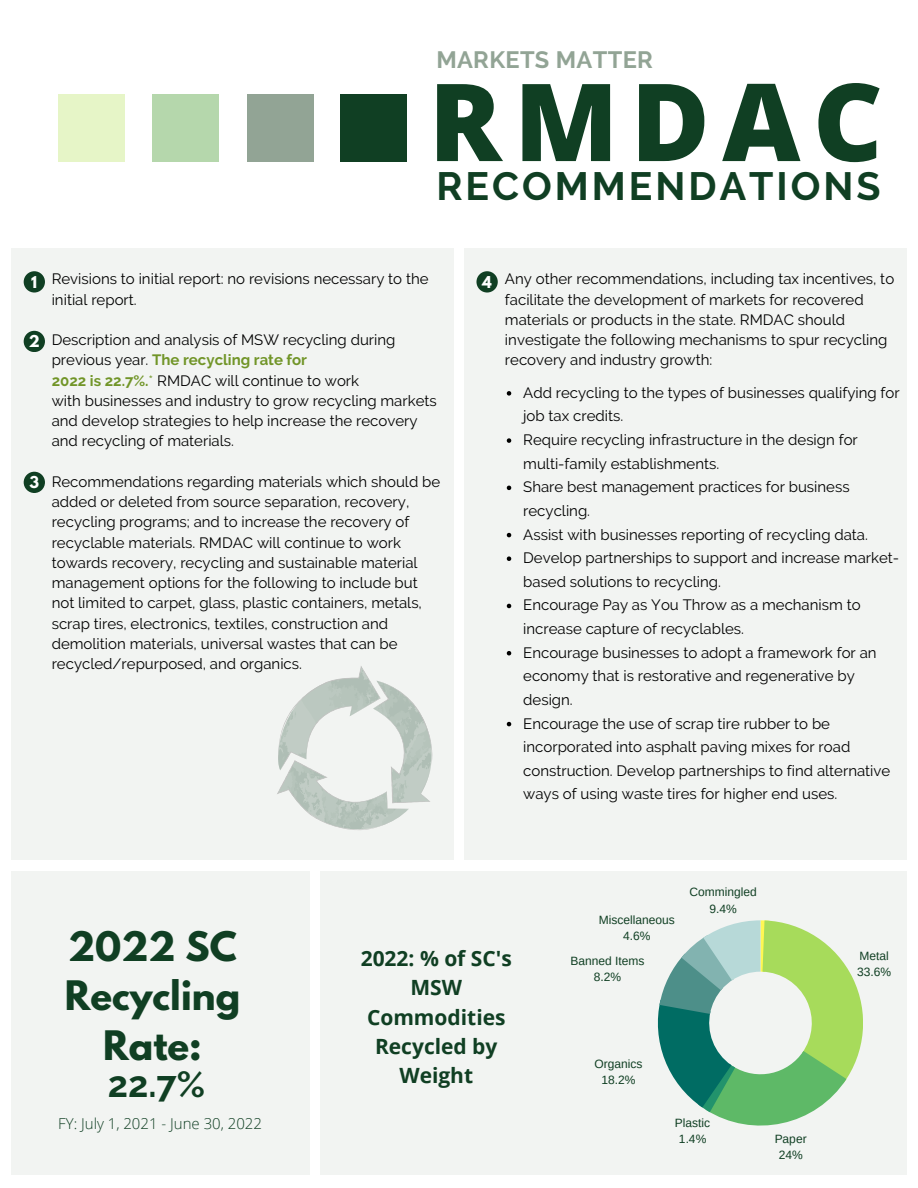
<style>
.page{position:relative;width:918px;height:1188px;background:#fff}
.page>*{position:absolute;margin:0;border:0;box-sizing:border-box;transform-origin:0 0}
.t1{font:800 107.85px "Open Sans";letter-spacing:.115em;color:#103f23}
.t2{font:700 39.3px "Raleway";letter-spacing:.075em;color:#103f23}
.t3{font:700 36px/49.5px "League Spartan";color:#103f23;text-align:center}
.t4{font:700 36px "Raleway";color:#103f23}
.t5{font:700 23.55px "Raleway";letter-spacing:.015em;color:#92a495}
.t6{font:700 21px/29.2px "Open Sans";color:#103f23;text-align:center}
.t7{font:15px/20.2px "Raleway";color:#000}
.t8{font:300 15px "Open Sans";color:#103f23}
.t9{font:700 14.55px "League Spartan";color:#fff}
.t10{font:12px "Arimo";color:#103f23}
.s1{font-weight:700;color:#719528}
.s2{color:#719528}
</style>
<div class="page">
<div style="left:11px;top:248px;width:442px;height:612px;background:#f2f4f2"></div>
<div style="left:465px;top:248px;width:442px;height:612px;background:#f2f4f2"></div>
<div style="left:320px;top:872px;width:587px;height:303px;background:#f2f4f2"></div>
<svg style="left:658px;top:920px;width:205px;height:206px"></svg>
<div style="left:11px;top:872px;width:298px;height:303px;background:#f2f4f2"></div>
<svg style="left:507px;top:391px;width:4px;height:5px"></svg>
<svg style="left:507px;top:438px;width:4px;height:5px"></svg>
<svg style="left:507px;top:486px;width:4px;height:4px"></svg>
<svg style="left:507px;top:533px;width:4px;height:4px"></svg>
<svg style="left:507px;top:556px;width:4px;height:5px"></svg>
<svg style="left:507px;top:604px;width:4px;height:4px"></svg>
<svg style="left:507px;top:651px;width:4px;height:4px"></svg>
<svg style="left:507px;top:722px;width:4px;height:4px"></svg>
<div style="left:24px;top:271px;width:21px;height:22px;background:#103f23;border-radius:50%"></div>
<div style="left:24px;top:331px;width:21px;height:21px;background:#103f23;border-radius:50%"></div>
<div style="left:24px;top:472px;width:21px;height:21px;background:#103f23;border-radius:50%"></div>
<div style="left:476px;top:271px;width:22px;height:22px;background:#103f23;border-radius:50%"></div>
<div style="left:152px;top:94px;width:67px;height:67px;background:#b5d7ac"></div>
<div style="left:58px;top:94px;width:67px;height:67px;background:#e6f5c7"></div>
<div style="left:340px;top:94px;width:67px;height:67px;background:#103f23"></div>
<div style="left:247px;top:94px;width:67px;height:67px;background:#92a495"></div>
<svg style="left:277px;top:666px;width:156px;height:164px"></svg>
<p class="t5" style="left:436px;top:46px;width:218px">MARKETS MATTER</p>
<p class="t1" style="left:429px;top:46px;width:456px">RMDAC</p>
<p class="t2" style="left:436px;top:163px;width:446px">RECOMMENDATIONS</p>
<p class="t9" style="left:31px;top:275px;width:7px">1</p>
<p class="t9" style="left:29px;top:334px;width:12px">2</p>
<p class="t9" style="left:30px;top:475px;width:11px">3</p>
<p class="t7" style="left:52px;top:269px;width:378px">Revisions to initial report: no revisions necessary to the initial report.</p>
<p class="t7" style="left:52px;top:330px;width:345px">Description and analysis of MSW recycling during previous year. <span class="s1">The recycling rate for</span></p>
<p class="t7" style="left:52px;top:370px;width:309px"><span class="s1">2022 is 22.7%.</span><span class="s2">*</span> RMDAC will continue to work</p>
<p class="t7" style="left:52px;top:390px;width:387px">with businesses and industry to grow recycling markets and develop strategies to help increase the recovery and recycling of materials.</p>
<p class="t7" style="left:52px;top:471px;width:390px">Recommendations regarding materials which should be added or deleted from source separation, recovery, recycling programs; and to increase the recovery of recyclable materials. RMDAC will continue to work towards recovery, recycling and sustainable material management options for the following to include but not limited to carpet, glass, plastic containers, metals, scrap tires, electronics, textiles, construction and demolition materials, universal wastes that can be recycled/repurposed, and organics.</p>
<p class="t9" style="left:482px;top:275px;width:11px">4</p>
<p class="t7" style="left:505px;top:269px;width:391px">Any other recommendations, including tax incentives, to facilitate the development of markets for recovered materials or products in the state. RMDAC should investigate the following mechanisms to spur recycling recovery and industry growth:</p>
<p class="t7" style="left:523px;top:381px;width:378px;line-height:23.7px">Add recycling to the types of businesses qualifying for job tax credits.</p>
<p class="t7" style="left:523px;top:428px;width:336px;line-height:23.7px">Require recycling infrastructure in the design for multi-family establishments.</p>
<p class="t7" style="left:523px;top:475px;width:328px;line-height:23.7px">Share best management practices for business recycling.</p>
<p class="t7" style="left:523px;top:524px;width:346px">Assist with businesses reporting of recycling data.</p>
<p class="t7" style="left:523px;top:546px;width:377px;line-height:23.7px">Develop partnerships to support and increase market&shy;based solutions to recycling.</p>
<p class="t7" style="left:523px;top:593px;width:339px;line-height:23.7px">Encourage Pay as You Throw as a mechanism to increase capture of recyclables.</p>
<p class="t7" style="left:523px;top:641px;width:355px;line-height:23.7px">Encourage businesses to adopt a framework for an economy that is restorative and regenerative by design.</p>
<p class="t7" style="left:523px;top:711px;width:369px;line-height:23.7px">Encourage the use of scrap tire rubber to be incorporated into asphalt paving mixes for road construction. Develop partnerships to find alternative ways of using waste tires for higher end uses.</p>
<p class="t3" style="left:65px;top:926px;width:177px">2022 SC<br>Recycling<br>Rate:</p>
<p class="t4" style="left:108px;top:1063px;width:99px">22.7%</p>
<p class="t8" style="left:58px;top:1113px;width:205px">FY: July 1, 2021 - June 30, 2022</p>
<p class="t6" style="left:361px;top:943px;width:153px">2022: % of SC's<br>MSW<br>Commodities<br>Recycled by<br>Weight</p>
<p class="t10" style="left:599px;top:913px;width:78px">Miscellaneous</p>
<p class="t10" style="left:623px;top:929px;width:29px">4.6%</p>
<p class="t10" style="left:570px;top:954px;width:75px">Banned Items</p>
<p class="t10" style="left:594px;top:970px;width:29px">8.2%</p>
<p class="t10" style="left:690px;top:885px;width:69px">Commingled</p>
<p class="t10" style="left:710px;top:902px;width:29px">9.4%</p>
<p class="t10" style="left:595px;top:1057px;width:50px">Organics</p>
<p class="t10" style="left:602px;top:1073px;width:36px">18.2%</p>
<p class="t10" style="left:675px;top:1116px;width:37px">Plastic</p>
<p class="t10" style="left:679px;top:1133px;width:29px">1.4%</p>
<p class="t10" style="left:775px;top:1132px;width:34px">Paper</p>
<p class="t10" style="left:779px;top:1148px;width:26px">24%</p>
<p class="t10" style="left:859px;top:949px;width:31px">Metal</p>
<p class="t10" style="left:857px;top:966px;width:36px">33.6%</p>
</div>
